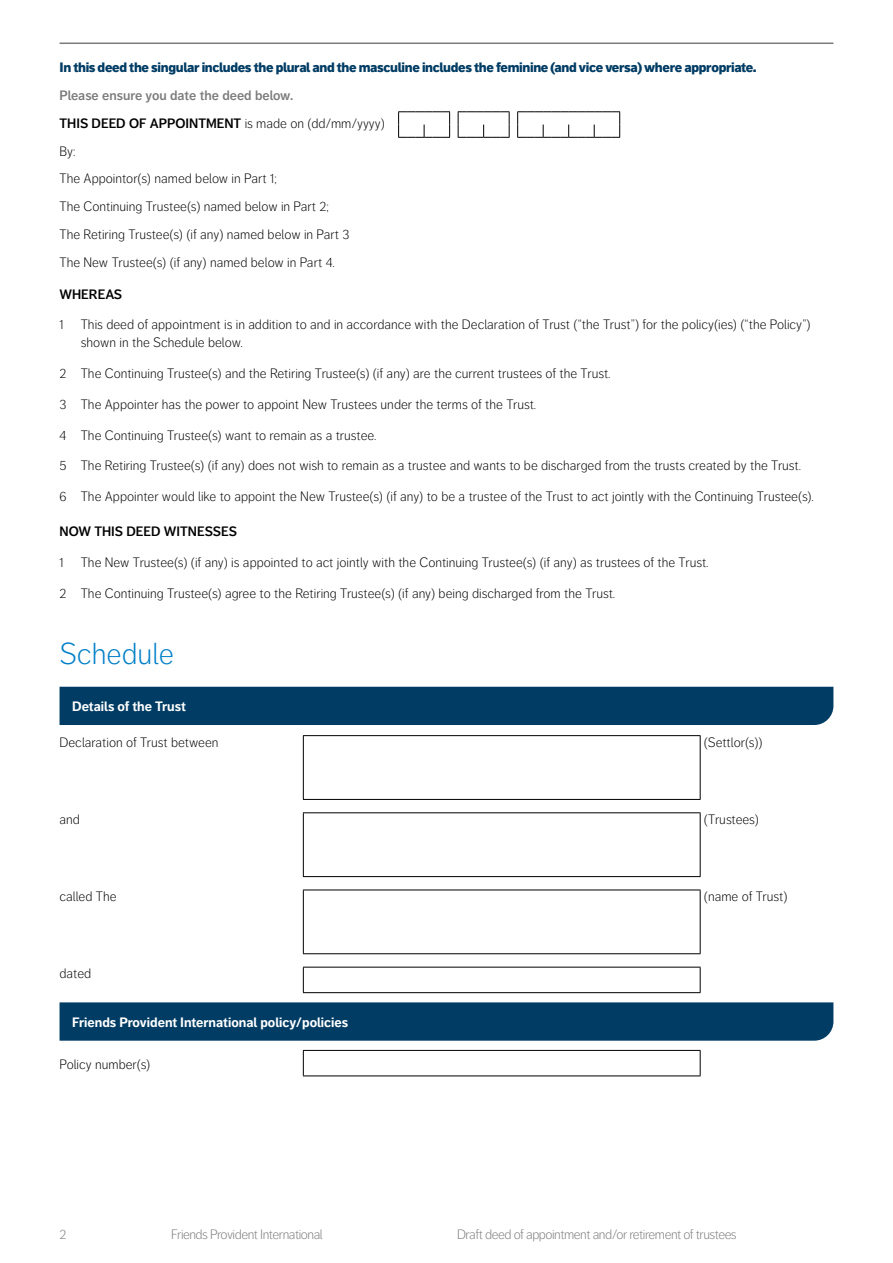
<style>
.page{position:relative;width:893px;height:1263px;background:#fff}
.page>*{position:absolute;margin:0;border:0;box-sizing:border-box;transform-origin:0 0}
.Text_heading_large_l{font:300 30px "Friends Life Dagny";color:#007fc8}
.App_Form{font:300 13.5px/18px "Friends Life Dagny";color:#000}
.Subheadline{font:900 13.5px "Friends Life Dagny";letter-spacing:-.025em;color:#003c64}
.t1{font:300 13.5px "Friends Life Dagny";letter-spacing:-.035em;color:#7c7b7b}
.t2{font:600 13.5px "Friends Life Dagny";color:#000}
.Body_text{font:700 13.5px "Friends Life Dagny";color:#fff}
.t3{font:600 13.5px "Friends Life Dagny";color:#7c7b7b}
.s1{font-weight:300}
</style>
<div class="page">
<hr style="left:60px;top:43px;width:773px;height:1px;background:#7c7b7b">
<div style="left:60px;top:687px;width:773px;height:38px;background:#003c64"></div>
<hr style="left:303px;top:735px;width:397px;height:1px;background:#000">
<hr style="left:303px;top:736px;width:1px;height:63px;background:#000">
<hr style="left:700px;top:736px;width:1px;height:63px;background:#000">
<hr style="left:303px;top:799px;width:397px;height:1px;background:#000">
<hr style="left:303px;top:812px;width:397px;height:1px;background:#000">
<hr style="left:303px;top:813px;width:1px;height:63px;background:#000">
<hr style="left:700px;top:813px;width:1px;height:63px;background:#000">
<hr style="left:303px;top:876px;width:397px;height:1px;background:#000">
<hr style="left:303px;top:889px;width:397px;height:1px;background:#000">
<hr style="left:303px;top:890px;width:1px;height:63px;background:#000">
<hr style="left:700px;top:890px;width:1px;height:63px;background:#000">
<hr style="left:303px;top:953px;width:397px;height:1px;background:#000">
<hr style="left:303px;top:967px;width:397px;height:1px;background:#000">
<svg style="left:303px;top:967px;width:1px;height:25px"></svg>
<svg style="left:700px;top:967px;width:1px;height:25px"></svg>
<hr style="left:303px;top:992px;width:397px;height:1px;background:#000">
<hr style="left:303px;top:1050px;width:397px;height:1px;background:#000">
<svg style="left:303px;top:1051px;width:1px;height:24px"></svg>
<svg style="left:700px;top:1051px;width:1px;height:24px"></svg>
<hr style="left:303px;top:1075px;width:397px;height:1px;background:#000">
<div style="left:60px;top:1002px;width:773px;height:39px;background:#003c64"></div>
<svg style="left:398px;top:111px;width:52px;height:27px"></svg>
<svg style="left:458px;top:111px;width:52px;height:27px"></svg>
<svg style="left:517px;top:111px;width:103px;height:27px"></svg>
<p class="Subheadline" style="left:60px;top:59px;width:699px">In this deed the singular includes the plural and the masculine includes the feminine (and vice versa) where appropriate.</p>
<p class="t3" style="left:60px;top:88px;width:235px">Please ensure you date the deed below.</p>
<p class="t2" style="left:60px;top:115px;width:327px">THIS DEED OF APPOINTMENT <span class="s1">is made on (dd/mm/yyyy)</span></p>
<p class="App_Form" style="left:60px;top:142px;width:18px">By:</p>
<p class="App_Form" style="left:60px;top:170px;width:219px">The Appointor(s) named below in Part 1;</p>
<p class="App_Form" style="left:60px;top:198px;width:271px">The Continuing Trustee(s) named below in Part 2;</p>
<p class="App_Form" style="left:60px;top:225px;width:291px">The Retiring Trustee(s) (if any) named below in Part 3</p>
<p class="App_Form" style="left:60px;top:253px;width:277px">The New Trustee(s) (if any) named below in Part 4.</p>
<p class="t2" style="left:60px;top:286px;width:64px">WHEREAS</p>
<p class="App_Form" style="left:60px;top:316px;width:6px">1</p>
<p class="App_Form" style="left:81px;top:316px;width:731px">This deed of appointment is in addition to and in accordance with the Declaration of Trust (“the Trust”) for the policy(ies) (“the Policy”) shown in the Schedule below.</p>
<p class="App_Form" style="left:60px;top:365px;width:553px">2 The Continuing Trustee(s) and the Retiring Trustee(s) (if any) are the current trustees of the Trust.</p>
<p class="App_Form" style="left:60px;top:395px;width:478px">3 The Appointer has the power to appoint New Trustees under the terms of the Trust.</p>
<p class="App_Form" style="left:60px;top:426px;width:319px">4 The Continuing Trustee(s) want to remain as a trustee.</p>
<p class="App_Form" style="left:60px;top:457px;width:743px">5 The Retiring Trustee(s) (if any) does not wish to remain as a trustee and wants to be discharged from the trusts created by the Trust.</p>
<p class="App_Form" style="left:60px;top:488px;width:756px">6 The Appointer would like to appoint the New Trustee(s) (if any) to be a trustee of the Trust to act jointly with the Continuing Trustee(s).</p>
<p class="t2" style="left:60px;top:524px;width:179px">NOW THIS DEED WITNESSES</p>
<p class="App_Form" style="left:60px;top:553px;width:6px">1</p>
<p class="App_Form" style="left:81px;top:553px;width:629px">The New Trustee(s) (if any) is appointed to act jointly with the Continuing Trustee(s) (if any) as trustees of the Trust.</p>
<p class="App_Form" style="left:60px;top:584px;width:557px">2 The Continuing Trustee(s) agree to the Retiring Trustee(s) (if any) being discharged from the Trust.</p>
<p class="Text_heading_large_l" style="left:60px;top:637px;width:116px">Schedule</p>
<p class="Body_text" style="left:72px;top:699px;width:115px">Details of the Trust</p>
<p class="App_Form" style="left:60px;top:733px;width:161px">Declaration of Trust between</p>
<p class="App_Form" style="left:704px;top:733px;width:60px">(Settlor(s))</p>
<p class="App_Form" style="left:60px;top:810px;width:22px">and</p>
<p class="App_Form" style="left:704px;top:810px;width:57px">(Trustees)</p>
<p class="App_Form" style="left:60px;top:887px;width:59px">called The</p>
<p class="App_Form" style="left:704px;top:887px;width:85px">(name of Trust)</p>
<p class="App_Form" style="left:60px;top:964px;width:33px">dated</p>
<p class="Body_text" style="left:72px;top:1014px;width:277px">Friends Provident International policy/policies</p>
<p class="App_Form" style="left:60px;top:1055px;width:92px">Policy number(s)</p>
<p class="t1" style="left:60px;top:1226px;width:8px">2</p>
<p class="t1" style="left:171px;top:1226px;width:153px">Friends Provident International</p>
<p class="t1" style="left:457px;top:1226px;width:281px">Draft deed of appointment and/or retirement of trustees</p>
</div>
